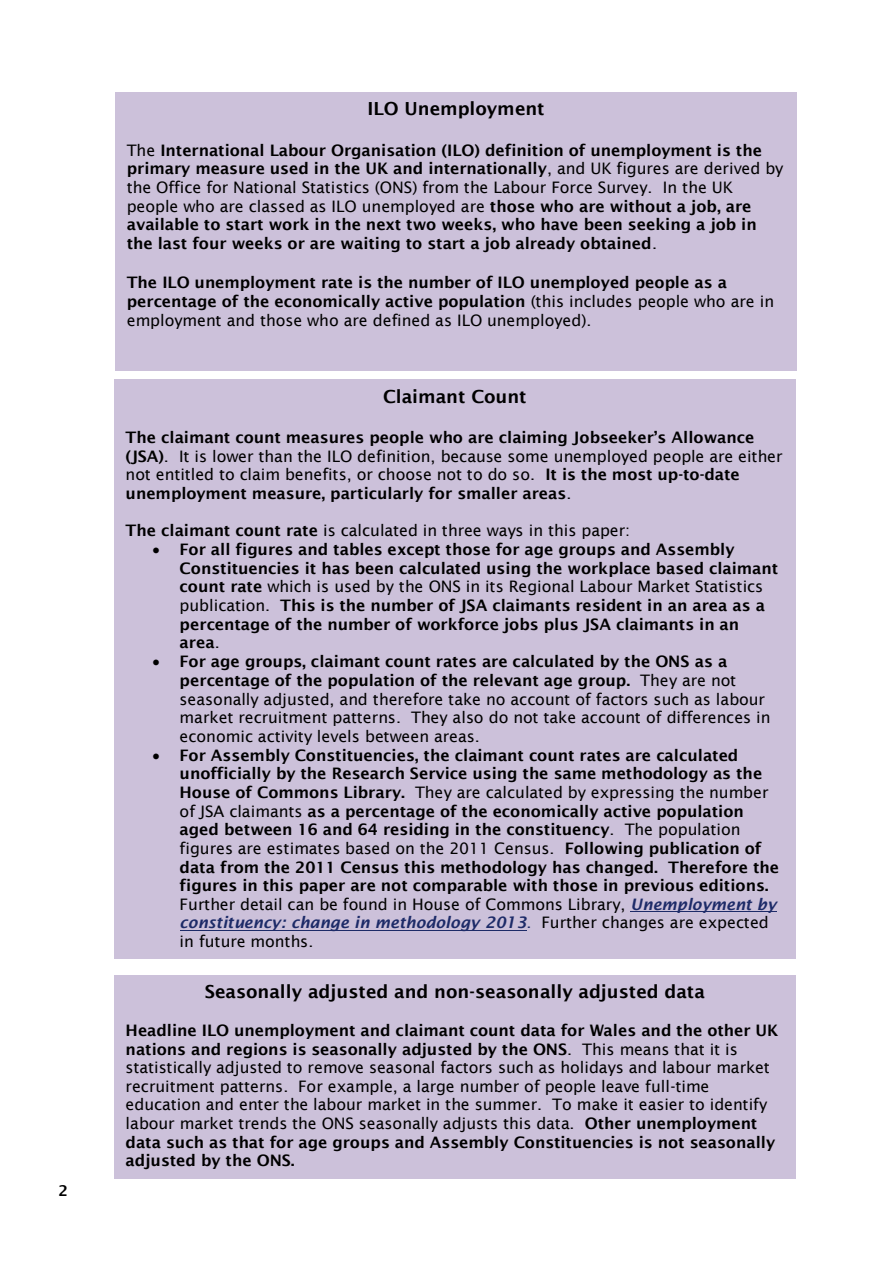
<style>
.page{position:relative;width:894px;height:1263px;background:#fff}
.page>*{position:absolute;margin:0;border:0;box-sizing:border-box;transform-origin:0 0}
.t1{font:700 18px "Lucida Sans";letter-spacing:-.005em;color:#000}
.t2{font:700 15.9px/18.6px "Lucida Sans";letter-spacing:-.005em;color:#000}
.t3{font:15.9px/18.6px "Lucida Sans";color:#000}
.t4{font:700 15px "Lucida Sans";color:#000}
.s1{font-weight:400}
.s2{font-weight:700}
.s3{font-style:italic;color:#1d2b68}
.s4{font-weight:400;color:#1d2b68}
</style>
<div class="page">
<div style="left:115px;top:92px;width:681px;height:279px;background:#ccc1da"></div>
<div style="left:114px;top:379px;width:681px;height:579px;background:#ccc1da"></div>
<hr style="left:630px;top:911px;width:146px;height:1px;background:#1d2b68">
<hr style="left:179px;top:930px;width:347px;height:1px;background:#1d2b68">
<div style="left:114px;top:974px;width:681px;height:204px;background:#ccc1da"></div>
<p class="t4" style="left:58px;top:1181px;width:11px">2</p>
<p class="t1" style="left:367px;top:98px;width:178px">ILO Unemployment</p>
<p class="t2" style="left:127px;top:140px;width:658px"><span class="s1">The</span> International Labour Organisation (ILO) definition of unemployment is the primary measure used in the UK and internationally<span class="s1">, and UK figures are derived by the Office for National Statistics (ONS) from the Labour Force Survey. In the UK people who are classed as ILO unemployed are</span> those who are without a job, are available to start work in the next two weeks, who have been seeking a job in the last four weeks or are waiting to start a job already obtained<span class="s1">.</span></p>
<p class="t2" style="left:127px;top:273px;width:648px">The ILO unemployment rate is the number of ILO unemployed people as a percentage of the economically active population <span class="s1">(this includes people who are in employment and those who are defined as ILO unemployed).</span></p>
<p class="t1" style="left:383px;top:385px;width:145px">Claimant Count</p>
<p class="t2" style="left:125px;top:428px;width:658px">The claimant count measures people who are claiming Jobseeker’s Allowance (JSA)<span class="s1">. It is lower than the ILO definition, because some unemployed people are either not entitled to claim benefits, or choose not to do so.</span> It is the most up-to-date unemployment measure, particularly for smaller areas<span class="s1">.</span></p>
<p class="t3" style="left:125px;top:521px;width:506px"><span class="s2">The claimant count rate</span> is calculated in three ways in this paper:</p>
<p class="t2" style="left:179px;top:539px;width:599px;text-indent:-27px">• For all figures and tables except those for age groups and Assembly Constituencies it has been calculated using the workplace based claimant count rate <span class="s1">which is used by the ONS in its Regional Labour Market Statistics publication.</span> This is the number of JSA claimants resident in an area as a percentage of the number of workforce jobs plus JSA claimants in an area<span class="s1">.</span></p>
<p class="t3" style="left:179px;top:652px;width:592px;text-indent:-27px">• <span class="s2">For age groups, claimant count rates are calculated by the ONS as a percentage of the population of the relevant age group.</span> They are not seasonally adjusted, and therefore take no account of factors such as labour market recruitment patterns. They also do not take account of differences in economic activity levels between areas.</p>
<p class="t2" style="left:179px;top:745px;width:600px;text-indent:-27px">• For Assembly Constituencies, the claimant count rates are calculated unofficially by the Research Service using the same methodology as the House of Commons Library. <span class="s1">They are calculated by expressing the number of JSA claimants</span> as a percentage of the economically active population aged between 16 and 64 residing in the constituency<span class="s1">. The population figures are estimates based on the 2011 Census.</span> Following publication of data from the 2011 Census this methodology has changed. Therefore the figures in this paper are not comparable with those in previous editions.<br><span class="s1">Further detail can be found in House of Commons Library,</span> <span class="s3">Unemployment by constituency: change in methodology 2013</span><span class="s4">.</span> <span class="s1">Further changes are expected in future months.</span></p>
<p class="t1" style="left:205px;top:980px;width:501px">Seasonally adjusted and non-seasonally adjusted data</p>
<p class="t3" style="left:125px;top:1020px;width:654px"><span class="s2">Headline ILO unemployment and claimant count data for Wales and the other UK nations and regions is seasonally adjusted by the ONS</span>. This means that it is statistically adjusted to remove seasonal factors such as holidays and labour market recruitment patterns. For example, a large number of people leave full-time education and enter the labour market in the summer. To make it easier to identify labour market trends the ONS seasonally adjusts this data. <span class="s2">Other unemployment data such as that for age groups and Assembly Constituencies is not seasonally adjusted by the ONS.</span></p>
</div>
